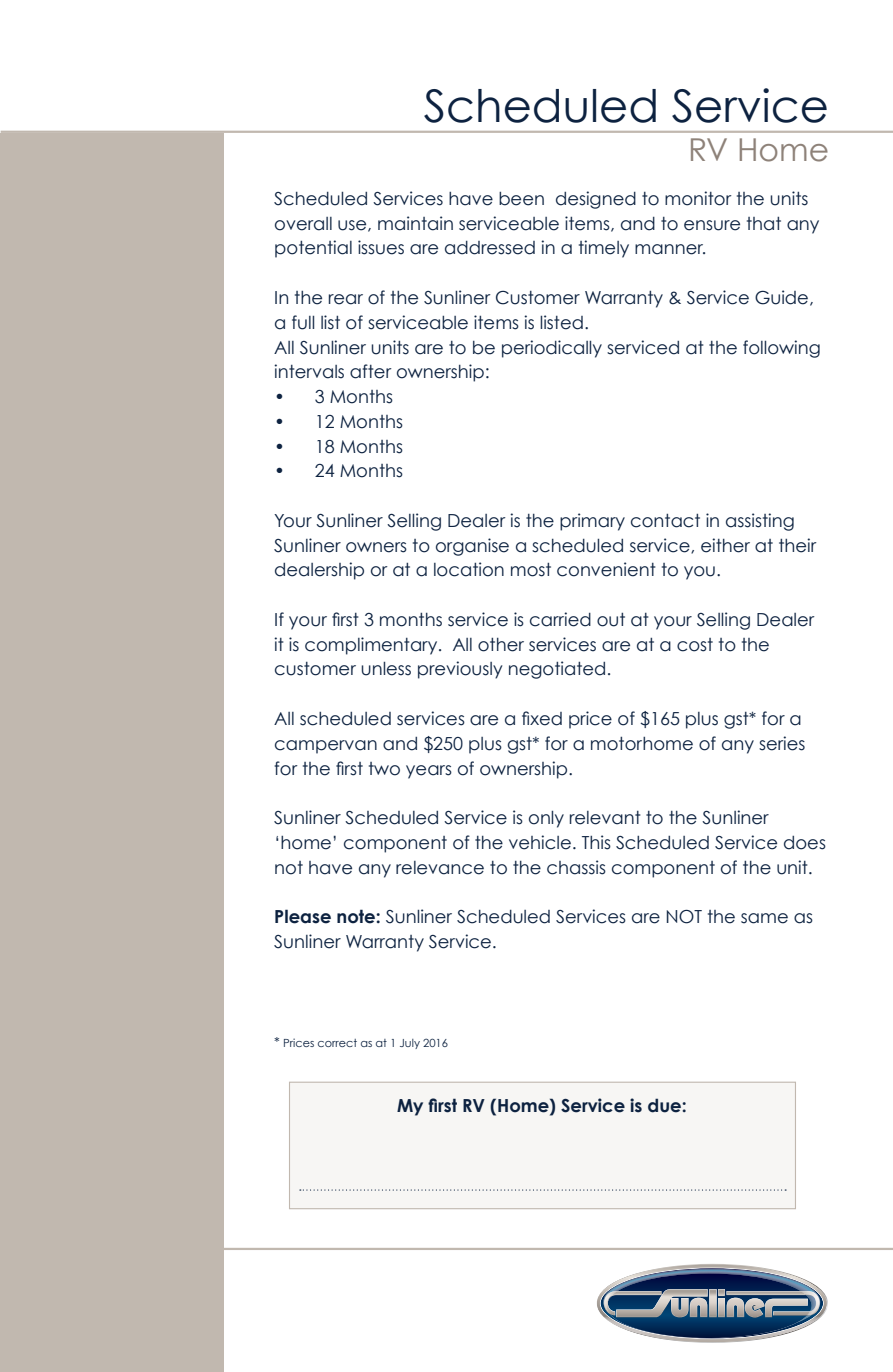
<style>
.page{position:relative;width:893px;height:1372px;background:#fff}
.page>*{position:absolute;margin:0;border:0;box-sizing:border-box;transform-origin:0 0}
.t1{font:45px "Century Gothic";color:#0d2240}
.t2{font:31.5px "Century Gothic";color:#8e8279}
.t3{font:18px/24.8px "Century Gothic";color:#0d2240}
.t4{font:700 18px "Century Gothic";color:#0d2240}
.t5{font:11.25px "Century Gothic";color:#0d2240}
.s1{font-weight:700}
.s2{font-size:13.5px}
</style>
<div class="page">
<div style="left:0;top:133px;width:223px;height:1238px;background:#c1b8af"></div>
<hr style="left:223px;top:1247px;width:670px;height:2px;background:#c1b8af">
<svg style="left:597px;top:1264px;width:231px;height:78px"></svg>
<img style="left:727px;top:1290px;width:80px;height:1px">
<img style="left:727px;top:1314px;width:80px;height:2px">
<img style="left:710px;top:1289px;width:6px;height:27px">
<img style="left:606px;top:1291px;width:10px;height:23px">
<img style="left:727px;top:1291px;width:83px;height:23px">
<img style="left:616px;top:1289px;width:91px;height:27px">
<img style="left:671px;top:1298px;width:17px;height:18px">
<hr style="left:1px;top:131px;width:892px;height:2px;background:#c1b8af">
<div style="left:289px;top:1081px;width:507px;height:128px;background:#f7f6f4;border:1px solid #c1b8af"></div>
<svg style="left:300px;top:1189px;width:486px;height:1px"></svg>
<h1 class="t1" style="left:424px;top:78px;width:407px">Scheduled Service</h1>
<h2 class="t2" style="left:688px;top:130px;width:142px">RV Home</h2>
<p class="t3" style="left:274px;top:186px;width:547px">Scheduled Services have been designed to monitor the units overall use, maintain serviceable items, and to ensure that any potential issues are addressed in a timely manner.</p>
<p class="t3" style="left:274px;top:285px;width:548px">In the rear of the Sunliner Customer Warranty &amp; Service Guide, a full list of serviceable items is listed.<br>All Sunliner units are to be periodically serviced at the following intervals after ownership:</p>
<p class="t3" style="left:274px;top:384px;width:120px">• 3 Months</p>
<p class="t3" style="left:274px;top:408px;width:130px">• 12 Months</p>
<p class="t3" style="left:274px;top:433px;width:130px">• 18 Months</p>
<p class="t3" style="left:274px;top:458px;width:130px">• 24 Months</p>
<p class="t3" style="left:274px;top:507px;width:543px">Your Sunliner Selling Dealer is the primary contact in assisting<br>Sunliner owners to organise a scheduled service, either at their dealership or at a location most convenient to you.</p>
<p class="t3" style="left:274px;top:606px;width:542px">If your first 3 months service is carried out at your Selling Dealer it is complimentary. All other services are at a cost to the customer unless previously negotiated.</p>
<p class="t3" style="left:274px;top:705px;width:533px">All scheduled services are a fixed price of $165 plus gst* for a campervan and $250 plus gst* for a motorhome of any series for the first two years of ownership.</p>
<p class="t3" style="left:274px;top:804px;width:553px">Sunliner Scheduled Service is only relevant to the Sunliner ‘home’ component of the vehicle. This Scheduled Service does not have any relevance to the chassis component of the unit.</p>
<p class="t3" style="left:274px;top:903px;width:540px"><span class="s1">Please note:</span> Sunliner Scheduled Services are NOT the same as<br>Sunliner Warranty Service.</p>
<p class="t5" style="left:274px;top:1035px;width:175px"><span class="s2">*</span> Prices correct as at 1 July 2016</p>
<p class="t4" style="left:397px;top:1093px;width:291px">My first RV (Home) Service is due:</p>
</div>
